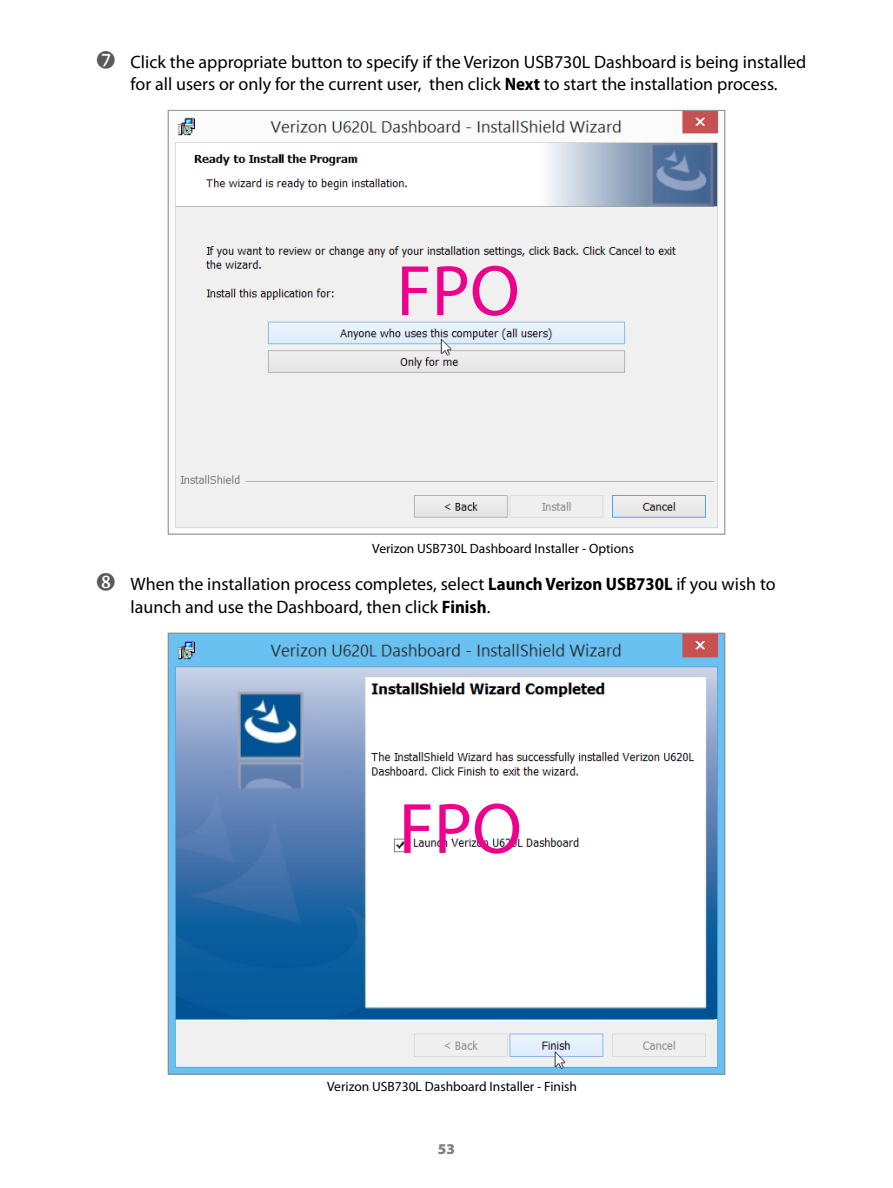
<style>
.page{position:relative;width:893px;height:1188px;background:#fff}
.page>*{position:absolute;margin:0;border:0;box-sizing:border-box;transform-origin:0 0}
.t1{font:72px "Myriad Pro";color:#ec008c}
.t2{font:18px/22.5px "Myriad Pro";color:#000;text-align:center}
.t3{font:900 15px "Myriad Pro";color:#808080}
.t4{font:13.5px "Myriad Pro";color:#000}
.s1{color:#58595b}
.s2{font-weight:700;font-stretch:semi-condensed}
</style>
<div class="page">
<img style="left:175px;top:112px;width:544px;height:416px">
<img style="left:170px;top:635px;width:553px;height:437px">
<p class="t2" style="left:97px;top:50px;width:711px"><span class="s1">➐</span> Click the appropriate button to specify if the Verizon USB730L Dashboard is being installed for all users or only for the current user, then click <span class="s2">Next</span> to start the installation process.</p>
<h1 class="t1" style="left:397px;top:247px;width:124px">FPO</h1>
<p class="t4" style="left:372px;top:540px;width:263px">Verizon USB730L Dashboard Installer - Options</p>
<p class="t2" style="left:131px;top:573px;width:647px;text-align:left;text-indent:-34px"><span class="s1">➑</span> When the installation process completes, select <span class="s2">Launch Verizon USB730L</span> if you wish to launch and use the Dashboard, then click <span class="s2">Finish</span>.</p>
<h1 class="t1" style="left:399px;top:784px;width:124px">FPO</h1>
<p class="t4" style="left:327px;top:1078px;width:251px">Verizon USB730L Dashboard Installer - Finish</p>
<p class="t3" style="left:438px;top:1140px;width:19px">53</p>
</div>
